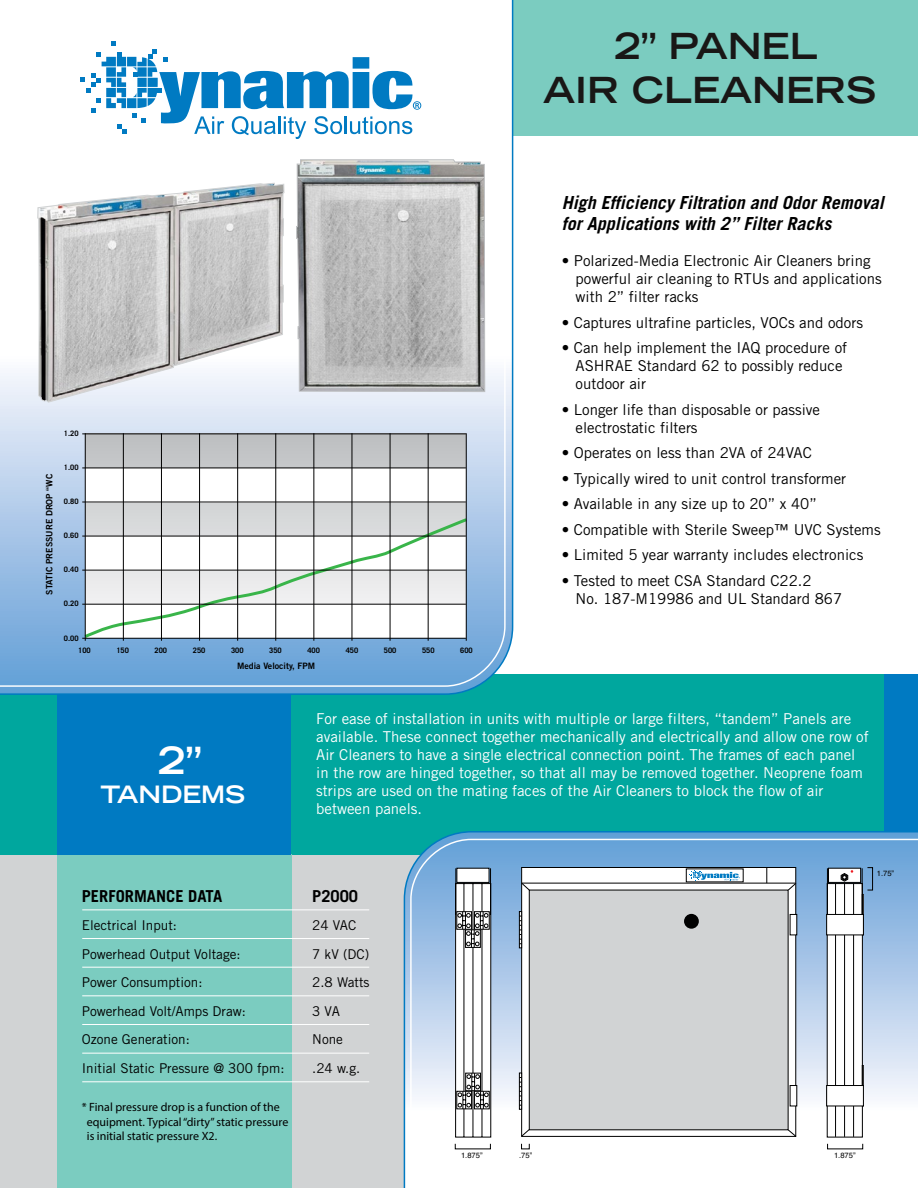
<style>
.page{position:relative;width:918px;height:1188px;background:#fff}
.page>*{position:absolute;margin:0;border:0;box-sizing:border-box;transform-origin:0 0}
.t1{font:700 expanded 37.5px "Trade Gothic LH";color:#fff}
.t2{font:700 expanded 36px/43.2px "Trade Gothic LH";color:#191716;text-align:center}
.t3{font:700 expanded 24px "Trade Gothic LH";color:#fff}
.t4{font:italic 700 18px/21.6px "Trade Gothic";color:#000}
.t5{font:700 16.5px "Trade Gothic";color:#000}
.t6{font:15px/18px "Trade Gothic";color:#000}
.t7{font:15px/18px "Trade Gothic";color:#fff}
.t8{font:13.5px "Trade Gothic";color:#000}
.t9{font:12px/14.4px "Myriad Pro";color:#000}
.t10{font:8.85px "Trade Gothic Bold Two";color:#000}
.t11{font:7.65px "Helvetica";color:#000}
.t12{font:700 7.5px "Trade Gothic";color:#000}
</style>
<div class="page">
<div style="left:511px;top:0;width:407px;height:136px;background:#7bccc0"></div>
<div style="left:0;top:675px;width:917px;height:513px;background:#00a79e"></div>
<div style="left:884px;top:675px;width:34px;height:513px;background:#007ac2"></div>
<div style="left:0;top:855px;width:918px;height:333px;background:#d1d3d4"></div>
<div style="left:57px;top:855px;width:234px;height:333px;background:#7bccc0"></div>
<hr style="left:82px;top:909px;width:287px;height:1px;background:#fff">
<hr style="left:82px;top:938px;width:287px;height:1px;background:#fff">
<hr style="left:82px;top:967px;width:287px;height:1px;background:#fff">
<hr style="left:82px;top:995px;width:287px;height:1px;background:#fff">
<hr style="left:82px;top:1024px;width:287px;height:1px;background:#fff">
<hr style="left:82px;top:1053px;width:287px;height:1px;background:#fff">
<hr style="left:82px;top:1081px;width:287px;height:1px;background:#fff">
<div style="left:57px;top:694px;width:234px;height:161px;background:#007ac2"></div>
<svg style="left:403px;top:831px;width:515px;height:357px;background:#62a8d3"></svg>
<svg style="left:409px;top:838px;width:509px;height:350px;background:#c1d8ee"></svg>
<svg style="left:455px;top:867px;width:418px;height:282px;background:#c8daed"></svg>
<svg style="left:828px;top:868px;width:33px;height:2px"></svg>
<div style="left:827px;top:883px;width:36px;height:254px;background:#fff;border:1px solid #000"></div>
<hr style="left:835px;top:884px;width:1px;height:253px;background:#000">
<hr style="left:844px;top:884px;width:1px;height:253px;background:#000">
<hr style="left:853px;top:884px;width:1px;height:253px;background:#000">
<hr style="left:862px;top:868px;width:1px;height:47px;background:#000">
<hr style="left:827px;top:868px;width:1px;height:47px;background:#000">
<svg style="left:826px;top:870px;width:38px;height:237px"></svg>
<svg style="left:455px;top:868px;width:36px;height:270px;background:#c5c5c5"></svg>
<div style="left:521px;top:867px;width:275px;height:270px;background:#fff;border:1px solid #000"></div>
<svg style="left:796px;top:914px;width:1px;height:21px"></svg>
<svg style="left:796px;top:1085px;width:1px;height:21px"></svg>
<svg style="left:519px;top:883px;width:277px;height:254px;background:#ced0d1"></svg>
<svg style="left:767px;top:868px;width:1px;height:15px"></svg>
<svg style="left:689px;top:870px;width:51px;height:11px"></svg>
<div style="left:684px;top:914px;width:15px;height:15px;background:#000;border-radius:50%"></div>
<svg style="left:0;top:0;width:514px;height:695px"></svg>
<svg style="left:0;top:0;width:506px;height:688px"></svg>
<img style="left:55px;top:16px;width:392px;height:148px">
<svg style="left:81px;top:41px;width:340px;height:98px"></svg>
<svg style="left:296px;top:159px;width:189px;height:233px;background:#b5b7b7"></svg>
<svg style="left:37px;top:183px;width:248px;height:220px;background:#c8c9cb"></svg>
<svg style="left:86px;top:435px;width:380px;height:82px;background:#c3c5c6"></svg>
<div style="left:85px;top:468px;width:381px;height:34px;background:#fff"></div>
<svg style="left:82px;top:517px;width:387px;height:123px"></svg>
<hr style="left:85px;top:433px;width:1px;height:208px;background:#000">
<hr style="left:466px;top:433px;width:1px;height:208px;background:#000">
<hr style="left:390px;top:433px;width:1px;height:208px;background:#000">
<hr style="left:428px;top:433px;width:1px;height:208px;background:#000">
<hr style="left:352px;top:433px;width:1px;height:208px;background:#000">
<hr style="left:199px;top:433px;width:1px;height:208px;background:#000">
<hr style="left:237px;top:433px;width:1px;height:208px;background:#000">
<hr style="left:275px;top:433px;width:1px;height:208px;background:#000">
<hr style="left:313px;top:433px;width:1px;height:208px;background:#000">
<hr style="left:161px;top:433px;width:1px;height:208px;background:#000">
<hr style="left:123px;top:433px;width:1px;height:208px;background:#000">
<hr style="left:82px;top:434px;width:384px;height:1px;background:#000">
<hr style="left:82px;top:638px;width:384px;height:1px;background:#000">
<hr style="left:82px;top:604px;width:384px;height:1px;background:#000">
<hr style="left:82px;top:570px;width:384px;height:1px;background:#000">
<hr style="left:82px;top:536px;width:384px;height:1px;background:#000">
<hr style="left:82px;top:502px;width:384px;height:1px;background:#000">
<hr style="left:82px;top:468px;width:384px;height:1px;background:#000">
<h2 class="t2" style="left:543px;top:24px;width:334px">2” PANEL<br>AIR CLEANERS</h2>
<p class="t10" style="left:44px;top:595px;width:122px;rotate:-90deg">STATIC PRESSURE DROP “WC</p>
<p class="t12" style="left:64px;top:429px;width:16px">1.20</p>
<p class="t12" style="left:64px;top:463px;width:16px">1.00</p>
<p class="t12" style="left:64px;top:497px;width:16px">0.80</p>
<p class="t12" style="left:64px;top:531px;width:16px">0.60</p>
<p class="t12" style="left:64px;top:565px;width:16px">0.40</p>
<p class="t12" style="left:64px;top:599px;width:16px">0.20</p>
<p class="t12" style="left:64px;top:633px;width:16px">0.00</p>
<p class="t12" style="left:78px;top:645px;width:14px">100</p>
<p class="t12" style="left:116px;top:645px;width:14px">150</p>
<p class="t12" style="left:155px;top:645px;width:14px">200</p>
<p class="t12" style="left:193px;top:645px;width:14px">250</p>
<p class="t12" style="left:231px;top:645px;width:14px">300</p>
<p class="t12" style="left:269px;top:645px;width:14px">350</p>
<p class="t12" style="left:307px;top:645px;width:14px">400</p>
<p class="t12" style="left:346px;top:645px;width:14px">450</p>
<p class="t12" style="left:384px;top:645px;width:14px">500</p>
<p class="t12" style="left:422px;top:645px;width:14px">550</p>
<p class="t12" style="left:460px;top:645px;width:14px">600</p>
<p class="t10" style="left:237px;top:661px;width:80px">Media Velocity, FPM</p>
<p class="t4" style="left:562px;top:191px;width:324px">High Efficiency Filtration and Odor Removal for Applications with 2” Filter Racks</p>
<p class="t6" style="left:576px;top:252px;width:308px;text-indent:-14px">• Polarized-Media Electronic Air Cleaners bring powerful air cleaning to RTUs and applications with 2” filter racks</p>
<p class="t6" style="left:562px;top:313px;width:303px">• Captures ultrafine particles, VOCs and odors</p>
<p class="t6" style="left:576px;top:339px;width:273px;text-indent:-14px">• Can help implement the IAQ procedure of<br>ASHRAE Standard 62 to possibly reduce outdoor air</p>
<p class="t6" style="left:576px;top:400px;width:246px;text-indent:-14px">• Longer life than disposable or passive electrostatic filters</p>
<p class="t6" style="left:562px;top:444px;width:252px">• Operates on less than 2VA of 24VAC</p>
<p class="t6" style="left:562px;top:469px;width:286px">• Typically wired to unit control transformer</p>
<p class="t6" style="left:562px;top:495px;width:257px">• Available in any size up to 20” x 40”</p>
<p class="t6" style="left:562px;top:520px;width:320px">• Compatible with Sterile Sweep™ UVC Systems</p>
<p class="t6" style="left:562px;top:546px;width:303px">• Limited 5 year warranty includes electronics</p>
<p class="t6" style="left:576px;top:571px;width:268px;text-indent:-14px">• Tested to meet CSA Standard C22.2<br>No. 187-M19986 and UL Standard 867</p>
<h1 class="t1" style="left:158px;top:736px;width:45px">2”</h1>
<h3 class="t3" style="left:100px;top:779px;width:146px">TANDEMS</h3>
<p class="t7" style="left:316px;top:710px;width:554px">For ease of installation in units with multiple or large filters, “tandem” Panels are available. These connect together mechanically and electrically and allow one row of Air Cleaners to have a single electrical connection point. The frames of each panel in the row are hinged together, so that all may be removed together. Neoprene foam strips are used on the mating faces of the Air Cleaners to block the flow of air between panels.</p>
<p class="t5" style="left:82px;top:886px;width:142px">PERFORMANCE DATA</p>
<p class="t5" style="left:312px;top:886px;width:47px">P2000</p>
<p class="t8" style="left:82px;top:917px;width:97px">Electrical Input:</p>
<p class="t8" style="left:312px;top:917px;width:46px">24 VAC</p>
<p class="t8" style="left:82px;top:946px;width:160px">Powerhead Output Voltage:</p>
<p class="t8" style="left:312px;top:946px;width:58px">7 kV (DC)</p>
<p class="t8" style="left:82px;top:974px;width:122px">Power Consumption:</p>
<p class="t8" style="left:312px;top:974px;width:59px">2.8 Watts</p>
<p class="t8" style="left:82px;top:1003px;width:166px">Powerhead Volt/Amps Draw:</p>
<p class="t8" style="left:312px;top:1003px;width:29px">3 VA</p>
<p class="t8" style="left:82px;top:1031px;width:109px">Ozone Generation:</p>
<p class="t8" style="left:312px;top:1031px;width:32px">None</p>
<p class="t8" style="left:82px;top:1060px;width:204px">Initial Static Pressure @ 300 fpm:</p>
<p class="t8" style="left:312px;top:1060px;width:49px">.24 w.g.</p>
<p class="t9" style="left:87px;top:1100px;width:203px;text-indent:-5px">* Final pressure drop is a function of the equipment. Typical “dirty” static pressure is initial static pressure X2.</p>
<p class="t11" style="left:877px;top:867px;width:19px">1.75”</p>
<p class="t11" style="left:461px;top:1150px;width:23px">1.875”</p>
<p class="t11" style="left:834px;top:1150px;width:23px">1.875”</p>
<p class="t11" style="left:519px;top:1150px;width:15px">.75”</p>
</div>
